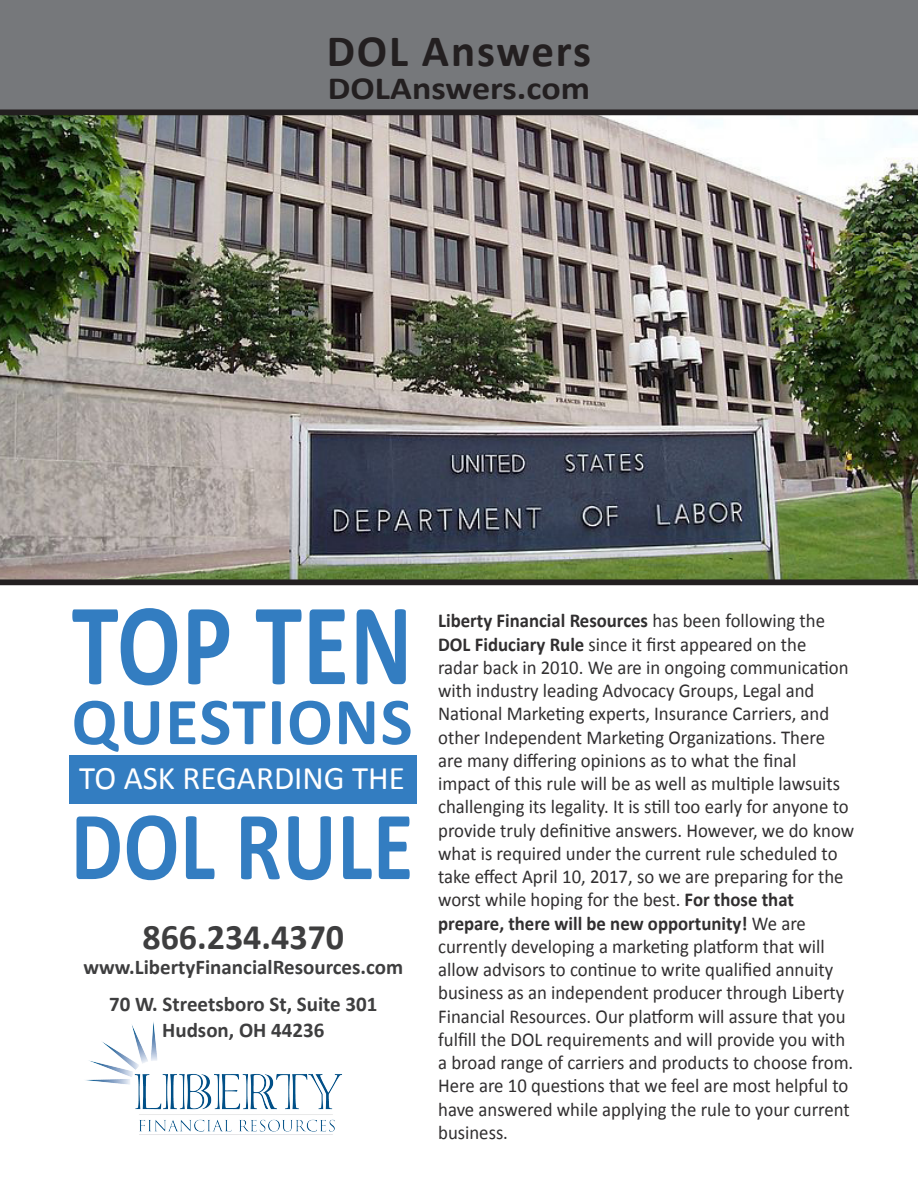
<style>
.page{position:relative;width:918px;height:1188px;background:#fff}
.page>*{position:absolute;margin:0;border:0;box-sizing:border-box;transform-origin:0 0}
.t1{font:700 118.2px "Calibri";letter-spacing:.01em;color:#337dc1;scale:.8 1}
.t2{font:700 99px "Calibri";letter-spacing:.01em;color:#337dc1;scale:.83 1}
.t3{font:700 67.5px "Calibri";letter-spacing:.025em;color:#337dc1}
.t4{font:700 45px "Calibri";letter-spacing:.04em;color:#231f20}
.t5{font:700 36px "Calibri";color:#3e3e3f}
.t6{font:33px "Calibri";color:#fff}
.t7{font:700 32.4px "Calibri";color:#231f20;scale:1.11 1}
.t8{font:700 21px "Calibri";color:#3e3e3f}
.t9{font:19.65px/23.2px "Calibri";color:#312f30;scale:.95 1}
.t10{font:700 19.65px "Calibri";color:#312f30;scale:.95 1}
.s1{font-weight:400}
.s2{font-weight:700}
</style>
<div class="page">
<div style="left:70px;top:756px;width:347px;height:48px;background:#337dc1"></div>
<div style="left:0;top:0;width:918px;height:117px;background:#76787b"></div>
<img style="left:0;top:110px;width:918px;height:475px">
<img style="left:85px;top:1022px;width:258px;height:113px">
<p class="t4" style="left:327px;top:23px;width:266px">DOL Answers</p>
<p class="t7" style="left:328px;top:68px;width:238px">DOLAnswers.com</p>
<p class="t1" style="left:72px;top:569px;width:427px">TOP TEN</p>
<p class="t3" style="left:72px;top:679px;width:342px">QUESTIONS</p>
<p class="t6" style="left:79px;top:757px;width:327px">TO ASK REGARDING THE</p>
<p class="t2" style="left:71px;top:783px;width:414px">DOL RULE</p>
<p class="t5" style="left:142px;top:914px;width:203px">866.234.4370</p>
<p class="t8" style="left:83px;top:953px;width:321px">www.LibertyFinancialResources.com</p>
<p class="t8" style="left:109px;top:991px;width:270px">70 W. Streetsboro St, Suite 301</p>
<p class="t8" style="left:162px;top:1016px;width:164px">Hudson, OH 44236</p>
<p class="t10" style="left:438px;top:608px;width:409px">Liberty Financial Resources <span class="s1">has been following the</span></p>
<p class="t9" style="left:438px;top:632px;width:389px"><span class="s2">DOL Fiduciary Rule</span> since it first appeared on the</p>
<p class="t9" style="left:438px;top:656px;width:433px">radar back in 2010. We are in ongoing communication with industry leading Advocacy Groups, Legal and</p>
<p class="t9" style="left:438px;top:702px;width:413px">National Marketing experts, Insurance Carriers, and</p>
<p class="t9" style="left:438px;top:725px;width:409px">other Independent Marketing Organizations. There</p>
<p class="t9" style="left:438px;top:749px;width:379px">are many differing opinions as to what the final</p>
<p class="t9" style="left:438px;top:772px;width:425px">impact of this rule will be as well as multiple lawsuits</p>
<p class="t9" style="left:438px;top:795px;width:440px">challenging its legality. It is still too early for anyone to provide truly definitive answers. However, we do know what is required under the current rule scheduled to take effect April 10, 2017, so we are preparing for the worst while hoping for the best. <span class="s2">For those that</span></p>
<p class="t10" style="left:438px;top:910px;width:389px">prepare, there will be new opportunity! <span class="s1">We are</span></p>
<p class="t9" style="left:438px;top:935px;width:439px">currently developing a marketing platform that will allow advisors to continue to write qualified annuity business as an independent producer through Liberty Financial Resources. Our platform will assure that you fulfill the DOL requirements and will provide you with a broad range of carriers and products to choose from.<br>Here are 10 questions that we feel are most helpful to have answered while applying the rule to your current</p>
<p class="t9" style="left:438px;top:1121px;width:75px">business.</p>
</div>
